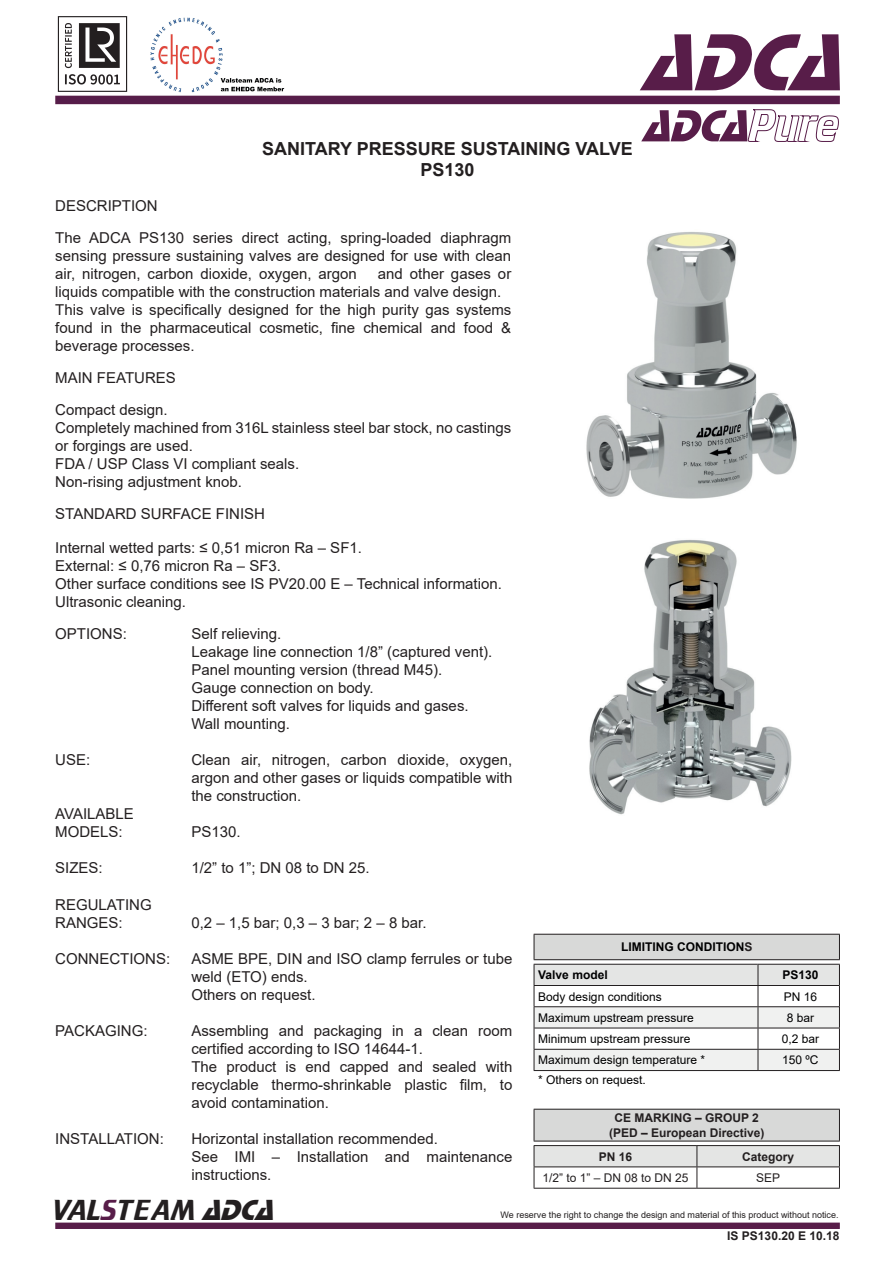
<style>
.page{position:relative;width:893px;height:1263px;background:#fff}
.page>*{position:absolute;margin:0;border:0;box-sizing:border-box;transform-origin:0 0}
.t1{font:italic 84px "Stop D";color:#581d49}
.t2{font:30px "Trekker";color:#231f20}
.t3{font:700 18px "Arial";color:#231f20}
.t4{font:15px/18px "Arial";color:#231f20}
.t5{font:12px "Arial";color:#000001}
.t6{font:700 12px "Arial";color:#231f20}
.t7{font:700 12px "Arial";color:#000001}
.t8{font:12px "Arial";color:#231f20}
.t9{font:9px "Arial";color:#231f20}
.s1{color:#231f20}
.s2{color:#581d49}
.s3{font-family:"Stop D";font-style:italic}
</style>
<div class="page">
<div style="left:55px;top:96px;width:785px;height:8px;background:#561d4a"></div>
<div style="left:55px;top:1222px;width:785px;height:7px;background:#581d49;border:2px solid #581d49"></div>
<img style="left:57px;top:16px;width:71px;height:76px">
<img style="left:586px;top:232px;width:211px;height:267px">
<img style="left:589px;top:539px;width:203px;height:276px">
<svg style="left:534px;top:934px;width:306px;height:136px"></svg>
<hr style="left:534px;top:1070px;width:224px;height:1px;background:#231f20">
<hr style="left:758px;top:1070px;width:82px;height:1px;background:#231f20">
<div style="left:534px;top:1109px;width:305px;height:32px;background:#d8d9d8"></div>
<hr style="left:534px;top:1188px;width:163px;height:1px;background:#231f20">
<hr style="left:697px;top:1188px;width:143px;height:1px;background:#231f20">
<hr style="left:534px;top:1109px;width:163px;height:1px;background:#231f20">
<hr style="left:534px;top:1109px;width:1px;height:32px;background:#231f20">
<hr style="left:697px;top:1109px;width:143px;height:1px;background:#231f20">
<hr style="left:839px;top:1109px;width:1px;height:32px;background:#231f20">
<hr style="left:534px;top:1141px;width:163px;height:1px;background:#231f20">
<hr style="left:697px;top:1141px;width:143px;height:1px;background:#231f20">
<svg style="left:534px;top:1145px;width:306px;height:43px"></svg>
<hr style="left:534px;top:1166px;width:163px;height:1px;background:#231f20">
<hr style="left:697px;top:1166px;width:143px;height:1px;background:#231f20">
<svg style="left:641px;top:109px;width:198px;height:32px"></svg>
<img style="left:150px;top:17px;width:135px;height:75px">
<h1 class="t1" style="left:641px;top:14px;width:227px">ADCA</h1>
<p class="t4" style="left:55px;top:196px;width:104px">DESCRIPTION</p>
<p class="t3" style="left:262px;top:135px;width:372px">SANITARY PRESSURE SUSTAINING VALVE</p>
<p class="t3" style="left:420px;top:157px;width:56px">PS130</p>
<p class="t4" style="left:55px;top:229px;width:458px;text-align:justify">The ADCA PS130 series direct acting, spring-loaded diaphragm sensing pressure sustaining valves are designed for use with clean air, nitrogen, carbon dioxide, oxygen, argon</p>
<p class="t4" style="left:55px;top:265px;width:458px;text-indent:323px">and other gases or liquids compatible with the construction materials and valve design.</p>
<p class="t4" style="left:55px;top:301px;width:458px;text-align:justify">This valve is specifically designed for the high purity gas systems found in the pharmaceutical cosmetic, fine chemical and food &amp; beverage processes.</p>
<p class="t4" style="left:55px;top:369px;width:122px">MAIN FEATURES</p>
<p class="t4" style="left:55px;top:401px;width:114px">Compact design.</p>
<p class="t4" style="left:55px;top:419px;width:457px">Completely machined from 316L stainless steel bar stock, no castings or forgings are used.</p>
<p class="t4" style="left:55px;top:455px;width:245px">FDA / USP Class VI compliant seals.</p>
<p class="t4" style="left:55px;top:473px;width:188px">Non-rising adjustment knob.</p>
<p class="t4" style="left:55px;top:505px;width:211px">STANDARD SURFACE FINISH</p>
<p class="t4" style="left:55px;top:539px;width:308px">Internal wetted parts: ≤ 0,51 micron Ra – SF1.</p>
<p class="t4" style="left:55px;top:557px;width:227px">External: ≤ 0,76 micron Ra – SF3.</p>
<p class="t4" style="left:55px;top:575px;width:448px">Other surface conditions see IS PV20.00 E – Technical information.</p>
<p class="t4" style="left:55px;top:593px;width:132px">Ultrasonic cleaning.</p>
<p class="t4" style="left:55px;top:625px;width:73px">OPTIONS:</p>
<p class="t4" style="left:55px;top:751px;width:37px">USE:</p>
<p class="t4" style="left:55px;top:805px;width:80px">AVAILABLE</p>
<p class="t4" style="left:55px;top:823px;width:69px">MODELS:</p>
<p class="t4" style="left:55px;top:859px;width:49px">SIZES:</p>
<p class="t4" style="left:55px;top:895px;width:98px">REGULATING<br>RANGES:</p>
<p class="t4" style="left:55px;top:949px;width:117px">CONNECTIONS:</p>
<p class="t4" style="left:55px;top:1021px;width:94px">PACKAGING:</p>
<p class="t4" style="left:55px;top:1129px;width:110px">INSTALLATION:</p>
<p class="t4" style="left:191px;top:625px;width:92px">Self relieving.</p>
<p class="t4" style="left:191px;top:643px;width:302px">Leakage line connection 1/8” (captured vent).</p>
<p class="t4" style="left:191px;top:661px;width:252px">Panel mounting version (thread M45).</p>
<p class="t4" style="left:191px;top:679px;width:184px">Gauge connection on body.</p>
<p class="t4" style="left:191px;top:697px;width:279px">Different soft valves for liquids and gases.</p>
<p class="t4" style="left:191px;top:715px;width:100px">Wall mounting.</p>
<p class="t4" style="left:191px;top:751px;width:323px;text-align:justify">Clean air, nitrogen, carbon dioxide, oxygen, argon and other gases or liquids compatible with the construction.</p>
<p class="t4" style="left:191px;top:823px;width:51px">PS130.</p>
<p class="t4" style="left:191px;top:859px;width:180px">1/2” to 1”; DN 08 to DN 25.</p>
<p class="t4" style="left:191px;top:913px;width:237px">0,2 – 1,5 bar; 0,3 – 3 bar; 2 – 8 bar.</p>
<p class="t4" style="left:191px;top:949px;width:323px">ASME BPE, DIN and ISO clamp ferrules or tube weld (ETO) ends.</p>
<p class="t4" style="left:191px;top:985px;width:126px">Others on request.</p>
<p class="t4" style="left:191px;top:1021px;width:322px">Assembling and packaging in a clean room certified according to ISO 14644-1.</p>
<p class="t4" style="left:191px;top:1057px;width:323px;text-align:justify">The product is end capped and sealed with recyclable thermo-shrinkable plastic film, to avoid contamination.</p>
<p class="t4" style="left:191px;top:1129px;width:248px">Horizontal installation recommended.</p>
<p class="t4" style="left:191px;top:1147px;width:323px">See IMI – Installation and maintenance instructions.</p>
<p class="t7" style="left:621px;top:939px;width:133px">LIMITING CONDITION<span class="s1">S</span></p>
<p class="t7" style="left:538px;top:966px;width:71px">Valve model</p>
<p class="t7" style="left:782px;top:966px;width:38px">PS130</p>
<p class="t5" style="left:538px;top:988px;width:125px">Body design conditions</p>
<p class="t5" style="left:784px;top:988px;width:35px">PN 16</p>
<p class="t5" style="left:538px;top:1009px;width:157px">Maximum upstream pressure</p>
<p class="t5" style="left:787px;top:1009px;width:29px">8 bar</p>
<p class="t5" style="left:538px;top:1030px;width:154px">Minimum upstream pressure</p>
<p class="t5" style="left:782px;top:1030px;width:39px">0,2 bar</p>
<p class="t5" style="left:538px;top:1052px;width:168px">Maximum design temperature *</p>
<p class="t5" style="left:782px;top:1052px;width:38px">150 ºC</p>
<p class="t5" style="left:538px;top:1071px;width:109px">* Others on request.</p>
<p class="t6" style="left:614px;top:1109px;width:146px">CE MARKING – GROUP 2</p>
<p class="t6" style="left:609px;top:1124px;width:157px">(PED – European Directive)</p>
<p class="t6" style="left:599px;top:1148px;width:35px">PN 16</p>
<p class="t6" style="left:742px;top:1148px;width:54px">Category</p>
<p class="t8" style="left:542px;top:1169px;width:148px">1/2” to 1” – DN 08 to DN 25</p>
<p class="t8" style="left:756px;top:1169px;width:26px">SEP</p>
<p class="t2" style="left:52px;top:1193px;width:232px">VAL<span class="s2">S</span>TEAM <span class="s3">ADCA</span></p>
<p class="t9" style="left:501px;top:1209px;width:340px">We reserve the right to change the design and material of this product without notice.</p>
<p class="t6" style="left:727px;top:1227px;width:114px">IS PS130.20 E 10.18</p>
</div>
